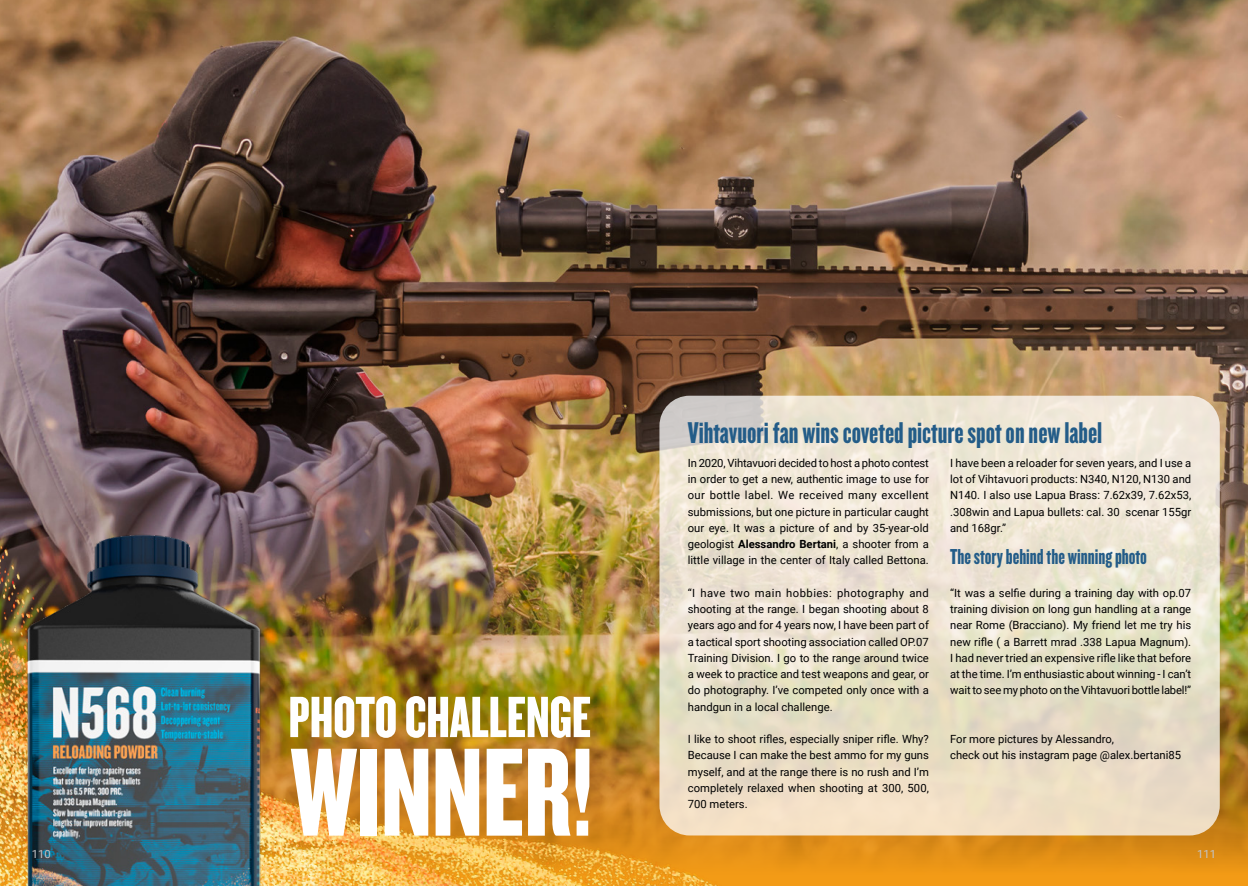
<style>
.page{position:relative;width:1248px;height:886px;background:#fff}
.page>*{position:absolute;margin:0;border:0;box-sizing:border-box;transform-origin:0 0}
.t1{font:130.5px "Knockout HTF68 Full Featherwt";color:#fff}
.t2{font:60.5px "Knockout HTF68 Full Featherwt";color:#fff}
.t3{font:31.25px "Knockout HTF68 Full Featherwt";color:#235c88}
.t4{font:22.5px "Knockout HTF68 Full Featherwt";color:#235c88}
.t5{font:11.25px/16.2px "Roboto";color:#000;text-align:justify}
.t6{font:11.25px "Roboto";color:#c3c5c8}
.s1{font-weight:700}
</style>
<div class="page">
<img style="left:0;top:0;width:1247px;height:570px">
<svg style="left:803px;top:570px;width:444px;height:316px;background:#d69222"></svg>
<svg style="left:659px;top:396px;width:560px;height:439px;background:#ece2ce"></svg>
<img style="left:0;top:340px;width:802px;height:546px">
<img style="left:0;top:512px;width:355px;height:374px">
<h2 class="t2" style="left:288px;top:686px;width:304px">PHOTOCHALLENGE</h2>
<h1 class="t1" style="left:291px;top:726px;width:304px">WINNER!</h1>
<h3 class="t3" style="left:687px;top:416px;width:416px">Vihtavuori fan wins coveted picture spot on new label</h3>
<p class="t5" style="left:950px;top:454px;width:242px">I have been a reloader for seven years, and I use a lot of Vihtavuori products: N340, N120, N130 and N140. I also use Lapua Brass: 7.62x39, 7.62x53, .308win and Lapua bullets: cal. 30 scenar 155gr and 168gr.”</p>
<h3 class="t4" style="left:950px;top:545px;width:198px">The story behind the winning photo</h3>
<p class="t5" style="left:950px;top:584px;width:242px">“It was a selfie during a training day with op.07 training division on long gun handling at a range near Rome (Bracciano). My friend let me try his new rifle ( a Barrett mrad .338 Lapua Magnum).<br>I had never tried an expensive rifle like that before at the time. I’m enthusiastic about winning - I can’t wait to see my photo on the Vihtavuori bottle label!”</p>
<p class="t5" style="left:950px;top:730px;width:232px">For more pictures by Alessandro,<br>check out his instagram page @alex.bertani85</p>
<p class="t5" style="left:687px;top:454px;width:242px">In 2020, Vihtavuori decided to host a photo contest in order to get a new, authentic image to use for our bottle label. We received many excellent submissions, but one picture in particular caught our eye. It was a picture of and by 35-year-old geologist <span class="s1">Alessandro Bertani</span>, a shooter from a little village in the center of Italy called Bettona.</p>
<p class="t5" style="left:687px;top:584px;width:242px">“I have two main hobbies: photography and shooting at the range. I began shooting about 8 years ago and for 4 years now, I have been part of a tactical sport shooting association called OP.07<br>Training Division. I go to the range around twice a week to practice and test weapons and gear, or do photography. I’ve competed only once with a handgun in a local challenge.</p>
<p class="t5" style="left:687px;top:730px;width:242px">I like to shoot rifles, especially sniper rifle. Why?<br>Because I can make the best ammo for my guns myself, and at the range there is no rush and I’m completely relaxed when shooting at 300, 500, 700 meters.</p>
<p class="t6" style="left:32px;top:846px;width:20px">110</p>
<p class="t6" style="left:1196px;top:846px;width:20px">111</p>
</div>
